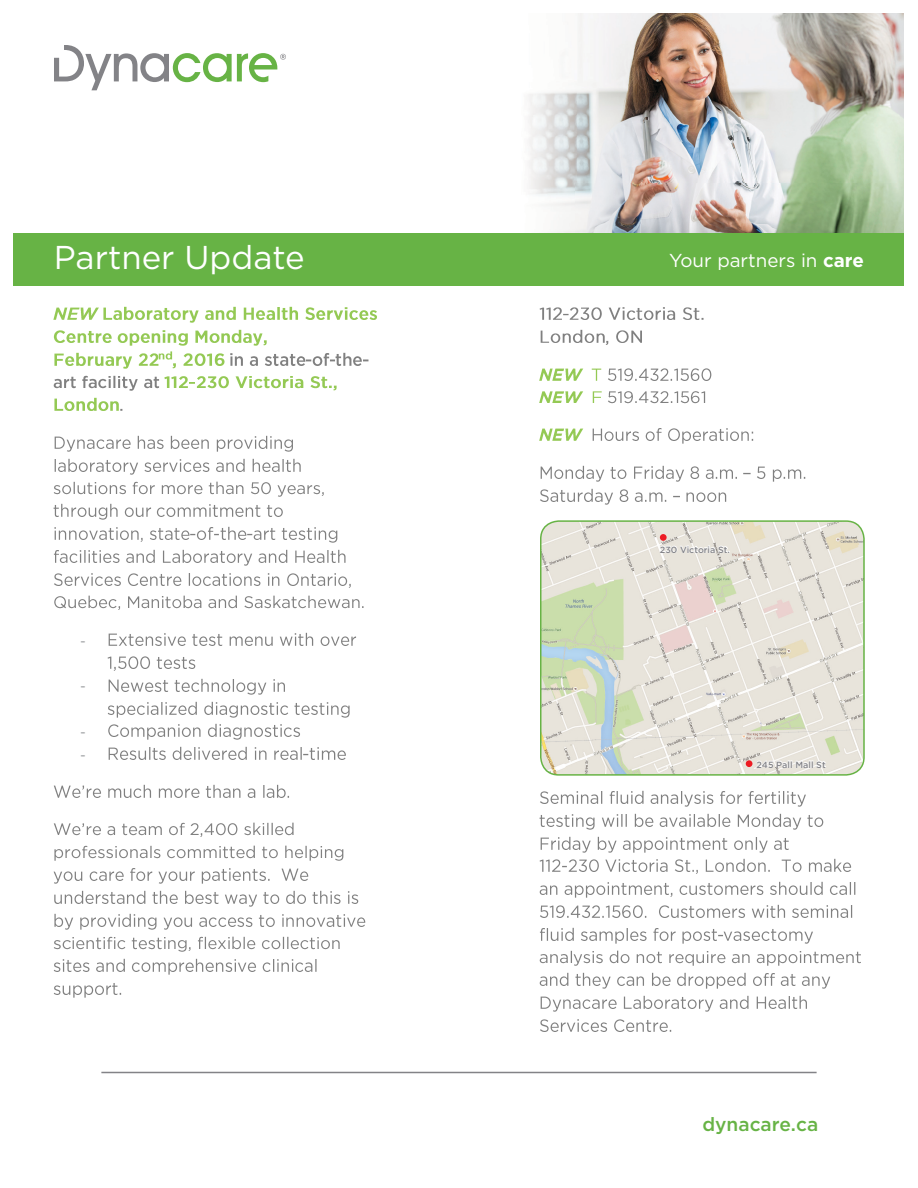
<style>
.page{position:relative;width:918px;height:1188px;background:#fff}
.page>*{position:absolute;margin:0;border:0;box-sizing:border-box;transform-origin:0 0}
.t1{font:33px "Gotham";color:#fff}
.t2{font:500 19.05px "Gotham";color:#67b345}
.t3{font:18.75px "Gotham";color:#fff}
.t4{font:16.5px/22.8px "Calibri";color:#939598}
.t5{font:500 9px "Gotham";color:#838387}
.s1{font-weight:700}
</style>
<div class="page">
<img style="left:528px;top:13px;width:376px;height:220px">
<div style="left:13px;top:233px;width:891px;height:52px;background:#67b345"></div>
<svg style="left:54px;top:45px;width:232px;height:45px"></svg>
<hr style="left:101px;top:1072px;width:716px;height:1px;background:#838387">
<img style="left:53px;top:307px;width:46px;height:13px">
<img style="left:103px;top:306px;width:274px;height:17px">
<img style="left:53px;top:330px;width:59px;height:13px">
<img style="left:117px;top:330px;width:71px;height:16px">
<img style="left:195px;top:329px;width:72px;height:17px">
<img style="left:54px;top:352px;width:105px;height:17px">
<img style="left:159px;top:351px;width:14px;height:9px">
<img style="left:173px;top:353px;width:52px;height:16px">
<img style="left:230px;top:353px;width:99px;height:13px">
<img style="left:305px;top:353px;width:14px;height:13px">
<img style="left:329px;top:353px;width:7px;height:9px">
<img style="left:336px;top:352px;width:26px;height:14px">
<img style="left:363px;top:359px;width:6px;height:3px">
<img style="left:53px;top:375px;width:106px;height:16px">
<img style="left:164px;top:376px;width:173px;height:15px">
<img style="left:189px;top:376px;width:14px;height:15px">
<img style="left:54px;top:397px;width:65px;height:14px">
<img style="left:54px;top:435px;width:239px;height:17px">
<img style="left:54px;top:458px;width:247px;height:17px">
<img style="left:54px;top:481px;width:270px;height:16px">
<img style="left:53px;top:503px;width:98px;height:17px">
<img style="left:156px;top:504px;width:127px;height:13px">
<img style="left:54px;top:527px;width:159px;height:15px">
<img style="left:190px;top:527px;width:13px;height:15px">
<img style="left:213px;top:527px;width:6px;height:9px">
<img style="left:220px;top:526px;width:26px;height:14px">
<img style="left:246px;top:533px;width:7px;height:3px">
<img style="left:253px;top:527px;width:85px;height:16px">
<img style="left:54px;top:549px;width:292px;height:17px">
<img style="left:54px;top:573px;width:297px;height:15px">
<img style="left:54px;top:595px;width:310px;height:15px">
<img style="left:108px;top:632px;width:248px;height:14px">
<img style="left:107px;top:656px;width:89px;height:15px">
<img style="left:108px;top:678px;width:177px;height:17px">
<img style="left:107px;top:701px;width:243px;height:17px">
<img style="left:108px;top:723px;width:192px;height:17px">
<img style="left:108px;top:746px;width:238px;height:14px">
<img style="left:303px;top:746px;width:13px;height:14px">
<img style="left:54px;top:784px;width:235px;height:14px">
<img style="left:53px;top:822px;width:241px;height:15px">
<img style="left:54px;top:845px;width:290px;height:16px">
<img style="left:53px;top:868px;width:256px;height:16px">
<img style="left:54px;top:890px;width:305px;height:17px">
<img style="left:54px;top:913px;width:312px;height:17px">
<img style="left:54px;top:940px;width:17px;height:10px">
<img style="left:72px;top:936px;width:268px;height:16px">
<img style="left:53px;top:958px;width:264px;height:17px">
<img style="left:53px;top:983px;width:69px;height:15px">
<img style="left:540px;top:307px;width:164px;height:13px">
<img style="left:563px;top:307px;width:14px;height:13px">
<img style="left:540px;top:329px;width:65px;height:14px">
<img style="left:605px;top:330px;width:37px;height:15px">
<img style="left:540px;top:368px;width:42px;height:13px">
<img style="left:592px;top:368px;width:10px;height:13px">
<img style="left:608px;top:368px;width:104px;height:13px">
<img style="left:540px;top:391px;width:42px;height:12px">
<img style="left:592px;top:391px;width:10px;height:12px">
<img style="left:608px;top:391px;width:98px;height:13px">
<img style="left:540px;top:428px;width:44px;height:13px">
<img style="left:592px;top:428px;width:162px;height:16px">
<img style="left:540px;top:465px;width:197px;height:17px">
<img style="left:743px;top:472px;width:8px;height:3px">
<img style="left:757px;top:466px;width:49px;height:16px">
<img style="left:540px;top:488px;width:127px;height:17px">
<img style="left:673px;top:495px;width:7px;height:3px">
<img style="left:686px;top:492px;width:41px;height:10px">
<img style="left:540px;top:790px;width:266px;height:17px">
<img style="left:540px;top:813px;width:284px;height:17px">
<img style="left:540px;top:836px;width:249px;height:17px">
<img style="left:540px;top:858px;width:312px;height:16px">
<img style="left:561px;top:858px;width:14px;height:16px">
<img style="left:540px;top:881px;width:316px;height:17px">
<img style="left:540px;top:904px;width:313px;height:14px">
<img style="left:540px;top:927px;width:273px;height:17px">
<img style="left:717px;top:927px;width:13px;height:17px">
<img style="left:540px;top:950px;width:32px;height:14px">
<img style="left:573px;top:950px;width:288px;height:16px">
<img style="left:540px;top:972px;width:290px;height:17px">
<img style="left:540px;top:995px;width:267px;height:17px">
<img style="left:540px;top:1019px;width:132px;height:13px">
<img style="left:541px;top:523px;width:323px;height:252px">
<div style="left:540px;top:520px;width:325px;height:256px;border:2px solid #67b345;border-radius:18px"></div>
<div style="left:660px;top:534px;width:7px;height:7px;background:#ed1c24;border-radius:50%"></div>
<div style="left:746px;top:760px;width:6px;height:7px;background:#ed1c24;border-radius:50%"></div>
<svg style="left:659px;top:545px;width:71px;height:9px"></svg>
<svg style="left:756px;top:760px;width:70px;height:8px"></svg>
<h1 class="t1" style="left:54px;top:236px;width:252px">Partner Update</h1>
<h3 class="t3" style="left:669px;top:248px;width:196px">Your partners in <span class="s1">care</span></h3>
<h3 class="t4" style="left:80px;top:629px;width:7px">-</h3>
<h3 class="t4" style="left:80px;top:674px;width:7px">-</h3>
<h3 class="t4" style="left:80px;top:720px;width:7px">- -</h3>
<p class="t5" style="left:660px;top:544px;width:72px">230 Victoria St.</p>
<p class="t5" style="left:757px;top:758px;width:71px">245 Pall Mall St</p>
<h2 class="t2" style="left:702px;top:1112px;width:117px">dynacare.ca</h2>
</div>
